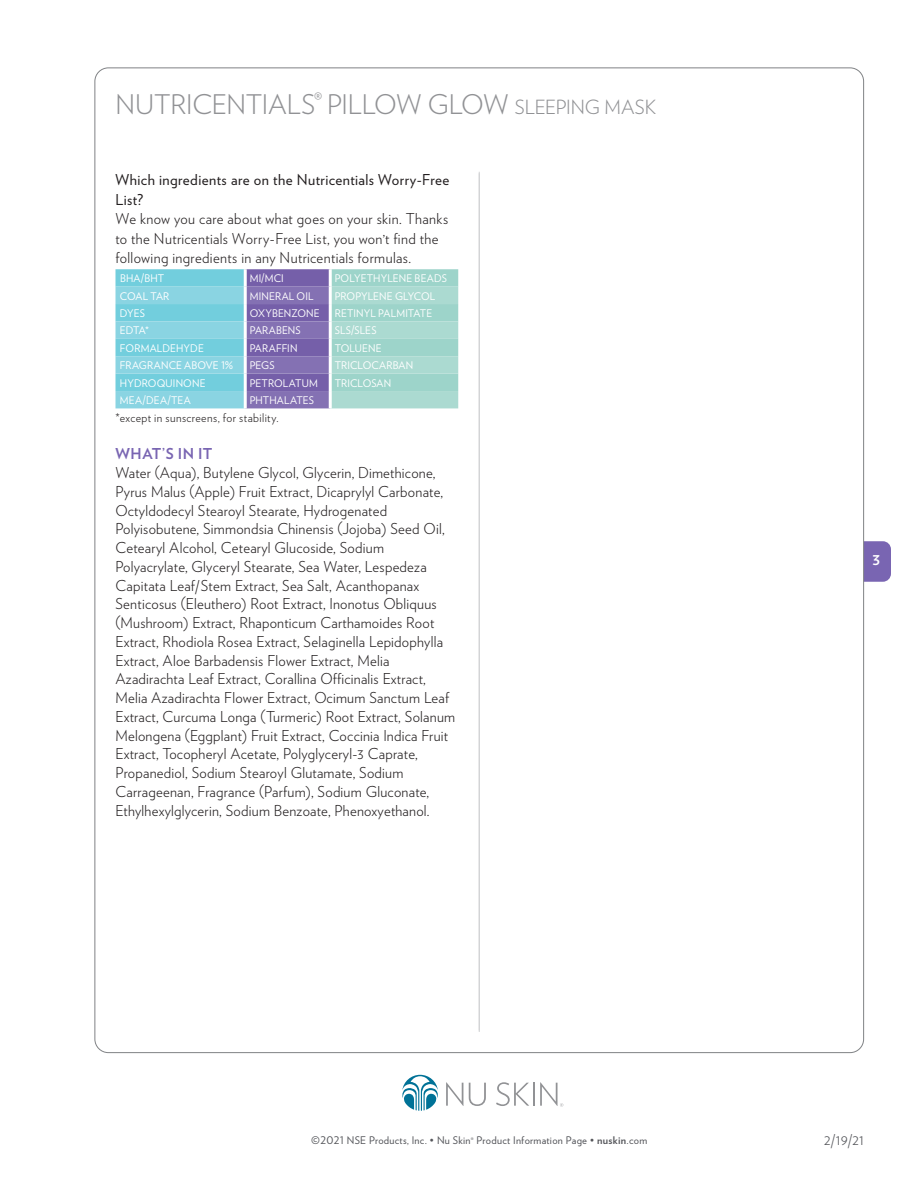
<style>
.page{position:relative;width:918px;height:1188px;background:#fff}
.page>*{position:absolute;margin:0;border:0;box-sizing:border-box;transform-origin:0 0}
.t1{font:300 27px "Verlag";letter-spacing:-.01em;color:#919295}
.t2{font:300 15px/18.8px "Verlag";letter-spacing:.015em;color:#231f20}
.t3{font:15px/19.5px "Verlag";letter-spacing:.025em;color:#231f20}
.t4{font:700 15px "Verlag";letter-spacing:.035em;color:#7965b2}
.t5{font:300 15px "Verlag";color:#54555a}
.t6{font:700 13.5px "Verlag";color:#fff}
.t7{font:300 12px "Verlag";letter-spacing:.03em;color:#231f20}
.t8{font:10.5px "Verlag";letter-spacing:.015em;color:#fff}
.t9{font:10.5px "Verlag";letter-spacing:.025em;color:#54555a}
.s1{font-size:19.5px}
.s2{font-size:7.5px}
.s3{font-weight:700}
</style>
<div class="page">
<div style="left:844px;top:541px;width:47px;height:41px;background:#7965b2;border-radius:8px"></div>
<div style="left:95px;top:68px;width:769px;height:985px;background:#fff;border-radius:14px"></div>
<hr style="left:479px;top:172px;width:1px;height:858px;background:#d1d2d4">
<hr style="left:479px;top:173px;width:1px;height:859px;background:#d1d2d4">
<svg style="left:446px;top:1082px;width:17px;height:24px"></svg>
<svg style="left:469px;top:1083px;width:17px;height:23px"></svg>
<svg style="left:496px;top:1082px;width:33px;height:24px"></svg>
<hr style="left:533px;top:1083px;width:2px;height:23px;background:#919295">
<svg style="left:540px;top:1082px;width:23px;height:25px"></svg>
<svg style="left:402px;top:1075px;width:36px;height:36px"></svg>
<svg style="left:116px;top:269px;width:342px;height:139px;background:#8dbacd"></svg>
<hr style="left:244px;top:269px;width:3px;height:18px;background:#fff">
<hr style="left:329px;top:269px;width:3px;height:18px;background:#fff">
<hr style="left:244px;top:287px;width:3px;height:17px;background:#fff">
<hr style="left:329px;top:287px;width:3px;height:17px;background:#fff">
<hr style="left:244px;top:304px;width:3px;height:17px;background:#fff">
<hr style="left:329px;top:304px;width:3px;height:17px;background:#fff">
<hr style="left:244px;top:321px;width:3px;height:18px;background:#fff">
<hr style="left:329px;top:321px;width:3px;height:18px;background:#fff">
<hr style="left:244px;top:339px;width:3px;height:17px;background:#fff">
<hr style="left:329px;top:339px;width:3px;height:17px;background:#fff">
<hr style="left:244px;top:356px;width:3px;height:18px;background:#fff">
<hr style="left:329px;top:356px;width:3px;height:18px;background:#fff">
<hr style="left:244px;top:374px;width:3px;height:17px;background:#fff">
<hr style="left:329px;top:374px;width:3px;height:17px;background:#fff">
<hr style="left:244px;top:391px;width:3px;height:17px;background:#fff">
<hr style="left:329px;top:391px;width:3px;height:17px;background:#fff">
<h1 class="t1" style="left:116px;top:85px;width:542px">NUTRICENTIALS<sup>®</sup> PILLOW GLOW <span class="s1">SLEEPING MASK</span></h1>
<p class="t3" style="left:116px;top:169px;width:335px">Which ingredients are on the Nutricentials Worry-Free<br>List?</p>
<p class="t2" style="left:116px;top:208px;width:334px;line-height:19.5px">We know you care about what goes on your skin. Thanks to the Nutricentials Worry-Free List, you won’t find the following ingredients in any Nutricentials formulas.</p>
<p class="t8" style="left:120px;top:271px;width:46px">BHA/BHT</p>
<p class="t8" style="left:250px;top:271px;width:35px">MI/MCI</p>
<p class="t8" style="left:335px;top:271px;width:114px">POLYETHYLENE BEADS</p>
<p class="t8" style="left:120px;top:288px;width:51px">COAL TAR</p>
<p class="t8" style="left:250px;top:288px;width:65px">MINERAL OIL</p>
<p class="t8" style="left:335px;top:288px;width:102px">PROPYLENE GLYCOL</p>
<p class="t8" style="left:120px;top:305px;width:27px">DYES</p>
<p class="t8" style="left:250px;top:305px;width:72px">OXYBENZONE</p>
<p class="t8" style="left:335px;top:305px;width:99px">RETINYL PALMITATE</p>
<p class="t8" style="left:120px;top:323px;width:31px">EDTA*</p>
<p class="t8" style="left:250px;top:323px;width:53px">PARABENS</p>
<p class="t8" style="left:335px;top:323px;width:43px">SLS/SLES</p>
<p class="t8" style="left:120px;top:340px;width:86px">FORMALDEHYDE</p>
<p class="t8" style="left:250px;top:340px;width:49px">PARAFFIN</p>
<p class="t8" style="left:335px;top:340px;width:49px">TOLUENE</p>
<p class="t8" style="left:120px;top:358px;width:115px">FRAGRANCE ABOVE 1%</p>
<p class="t8" style="left:250px;top:358px;width:26px">PEGS</p>
<p class="t8" style="left:335px;top:358px;width:80px">TRICLOCARBAN</p>
<p class="t8" style="left:120px;top:375px;width:87px">HYDROQUINONE</p>
<p class="t8" style="left:250px;top:375px;width:70px">PETROLATUM</p>
<p class="t8" style="left:335px;top:375px;width:58px">TRICLOSAN</p>
<p class="t8" style="left:120px;top:392px;width:72px">MEA/DEA/TEA</p>
<p class="t8" style="left:250px;top:392px;width:66px">PHTHALATES</p>
<p class="t7" style="left:116px;top:409px;width:165px">*except in sunscreens, for stability.</p>
<p class="t4" style="left:116px;top:442px;width:99px">WHAT’S IN IT</p>
<p class="t2" style="left:116px;top:463px;width:341px">Water (Aqua), Butylene Glycol, Glycerin, Dimethicone, Pyrus Malus (Apple) Fruit Extract, Dicaprylyl Carbonate, Octyldodecyl Stearoyl Stearate, Hydrogenated Polyisobutene, Simmondsia Chinensis (Jojoba) Seed Oil, Cetearyl Alcohol, Cetearyl Glucoside, Sodium Polyacrylate, Glyceryl Stearate, Sea Water, Lespedeza Capitata Leaf/Stem Extract, Sea Salt, Acanthopanax Senticosus (Eleuthero) Root Extract, Inonotus Obliquus (Mushroom) Extract, Rhaponticum Carthamoides Root Extract, Rhodiola Rosea Extract, Selaginella Lepidophylla Extract, Aloe Barbadensis Flower Extract, Melia Azadirachta Leaf Extract, Corallina Officinalis Extract, Melia Azadirachta Flower Extract, Ocimum Sanctum Leaf Extract, Curcuma Longa (Turmeric) Root Extract, Solanum Melongena (Eggplant) Fruit Extract, Coccinia Indica Fruit Extract, Tocopheryl Acetate, Polyglyceryl-3 Caprate, Propanediol, Sodium Stearoyl Glutamate, Sodium Carrageenan, Fragrance (Parfum), Sodium Gluconate, Ethylhexylglycerin, Sodium Benzoate, Phenoxyethanol.</p>
<p class="t9" style="left:311px;top:1132px;width:337px">©2021 NSE Products, Inc. • Nu Skin<span class="s2">®</span> Product Information Page • <span class="s3">nuskin</span>.com</p>
<p class="t6" style="left:872px;top:550px;width:9px">3</p>
<p class="t5" style="left:824px;top:1128px;width:41px">2/19/21</p>
</div>
